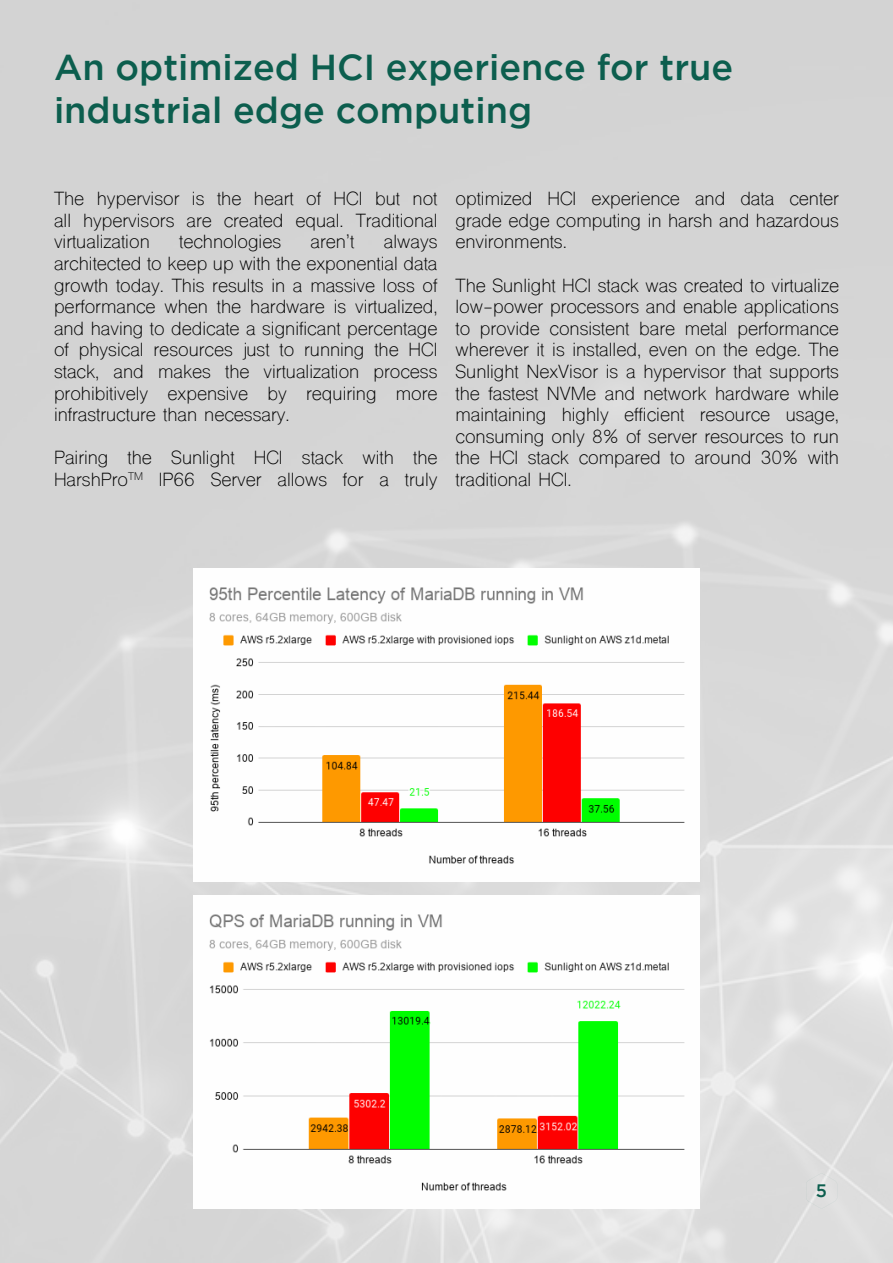
<style>
.page{position:relative;width:893px;height:1263px;background:#fff}
.page>*{position:absolute;margin:0;border:0;box-sizing:border-box;transform-origin:0 0}
.t1{font:500 36px/43.2px "Gotham";color:#0c5e4e}
.t2{font:18px/21.6px "Shree Dev 0714";color:#000;text-align:justify}
.t3{font:500 18px "Gotham";color:#0c5e4e}
</style>
<div class="page">
<svg style="left:806px;top:1173px;width:31px;height:35px"></svg>
<img style="left:209px;top:587px;width:476px;height:277px">
<img style="left:209px;top:914px;width:476px;height:277px">
<h1 class="t1" style="left:54px;top:45px;width:681px">An optimized HCI experience for true industrial edge computing</h1>
<p class="t2" style="left:54px;top:190px;width:385px">The hypervisor is the heart of HCI but not all hypervisors are created equal. Traditional virtualization</p>
<p class="t2" style="left:179px;top:233px;width:103px">technologies</p>
<p class="t2" style="left:311px;top:233px;width:45px">aren’t</p>
<p class="t2" style="left:54px;top:233px;width:385px;text-indent:330px">always architected to keep up with the exponential data growth today. This results in a massive loss of performance when the hardware is virtualized, and having to dedicate a significant percentage of physical resources just to running the HCI stack, and makes the virtualization process prohibitively expensive by requiring more infrastructure than necessary.</p>
<p class="t2" style="left:54px;top:449px;width:385px">Pairing the Sunlight HCI stack with the<br>HarshPro<sup>TM</sup> IP66 Server allows for a truly</p>
<p class="t2" style="left:455px;top:190px;width:385px">optimized HCI experience and data center grade edge computing in harsh and hazardous environments.</p>
<p class="t2" style="left:455px;top:276px;width:385px">The Sunlight HCI stack was created to virtualize low-power processors and enable applications to provide consistent bare metal performance wherever it is installed, even on the edge. The Sunlight NexVisor is a hypervisor that supports the fastest NVMe and network hardware while maintaining highly efficient resource usage, consuming only 8% of server resources to run the HCI stack compared to around 30% with traditional HCI.</p>
<p class="t3" style="left:816px;top:1181px;width:13px">5</p>
</div>
